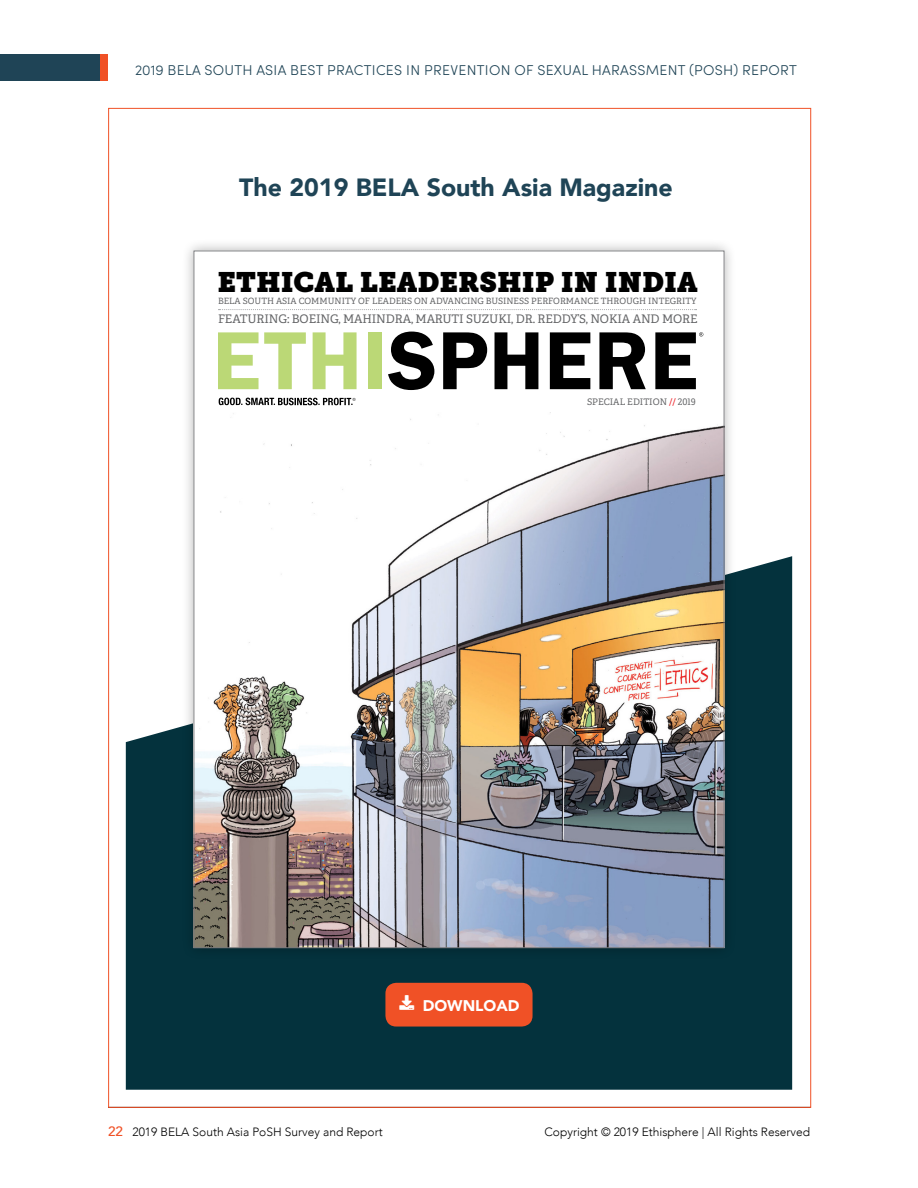
<style>
.page{position:relative;width:918px;height:1188px;background:#fff}
.page>*{position:absolute;margin:0;border:0;box-sizing:border-box;transform-origin:0 0}
.t1{font:27.9px "Museo Slab";color:#000}
.t2{font:900 24.9px "Avenir";color:#1f4456}
.t3{font:900 15.45px "Avenir";color:#fff}
.t4{font:300 14.25px "Sofia Pro";letter-spacing:.02em;color:#1f4456}
.t5{font:300 12px "Avenir";color:#000}
.t6{font:11.85px "Adelle PE";letter-spacing:-.01em;color:#636466}
.t7{font:9px "Adelle PE";color:#636466}
.t8{font:8.7px "Adelle PE";color:#636466}
.s1{color:#ed1d24}
.s2{font-weight:500;font-size:13.5px;color:#f05126}
</style>
<div class="page">
<svg style="left:126px;top:556px;width:666px;height:534px;fill:#04323d"></svg>
<div style="left:0;top:54px;width:108px;height:27px;background:#1f4456"></div>
<div style="left:101px;top:54px;width:7px;height:27px;background:#f05126"></div>
<div style="left:182px;top:238px;width:555px;height:722px;background:#000;opacity:.3"></div>
<img style="left:196px;top:253px;width:526px;height:693px">
<svg style="left:388px;top:332px;width:46px;height:58px"></svg>
<svg style="left:443px;top:332px;width:44px;height:57px"></svg>
<svg style="left:495px;top:332px;width:43px;height:57px"></svg>
<svg style="left:550px;top:332px;width:40px;height:57px"></svg>
<svg style="left:599px;top:332px;width:47px;height:57px"></svg>
<svg style="left:218px;top:332px;width:88px;height:57px"></svg>
<svg style="left:313px;top:332px;width:44px;height:57px"></svg>
<div style="left:368px;top:332px;width:13px;height:57px;background:#bbd876"></div>
<svg style="left:655px;top:332px;width:48px;height:57px"></svg>
<svg style="left:219px;top:309px;width:478px;height:1px"></svg>
<svg style="left:219px;top:398px;width:137px;height:7px"></svg>
<svg style="left:723px;top:947px;width:7px;height:7px"></svg>
<div style="left:385px;top:983px;width:148px;height:44px;background:#f05126;border-radius:11px"></div>
<p class="t4" style="left:135px;top:60px;width:663px">2019 BELA SOUTH ASIA BEST PRACTICES IN PREVENTION OF SEXUAL HARASSMENT (POSH) REPORT</p>
<h2 class="t2" style="left:239px;top:166px;width:435px">The 2019 BELA South Asia Magazine</h2>
<h1 class="t1" style="left:217px;top:266px;width:482px">ETHICAL LEADERSHIP IN INDIA</h1>
<p class="t8" style="left:218px;top:295px;width:480px">BELA SOUTH ASIA COMMUNITY OF LEADERS ON ADVANCING BUSINESS PERFORMANCE THROUGH INTEGRITY</p>
<p class="t6" style="left:218px;top:310px;width:481px">FEATURING: BOEING, MAHINDRA, MARUTI SUZUKI, DR. REDDY’S, NOKIA AND MORE</p>
<p class="t7" style="left:587px;top:395px;width:110px">SPECIAL EDITION <span class="s1">//</span> 2019</p>
<p class="t3" style="left:423px;top:992px;width:98px">DOWNLOAD</p>
<p class="t5" style="left:108px;top:1124px;width:276px"><span class="s2">22</span> 2019 BELA South Asia PoSH Survey and Report</p>
<p class="t5" style="left:545px;top:1124px;width:267px">Copyright © 2019 Ethisphere | All Rights Reserved</p>
</div>
